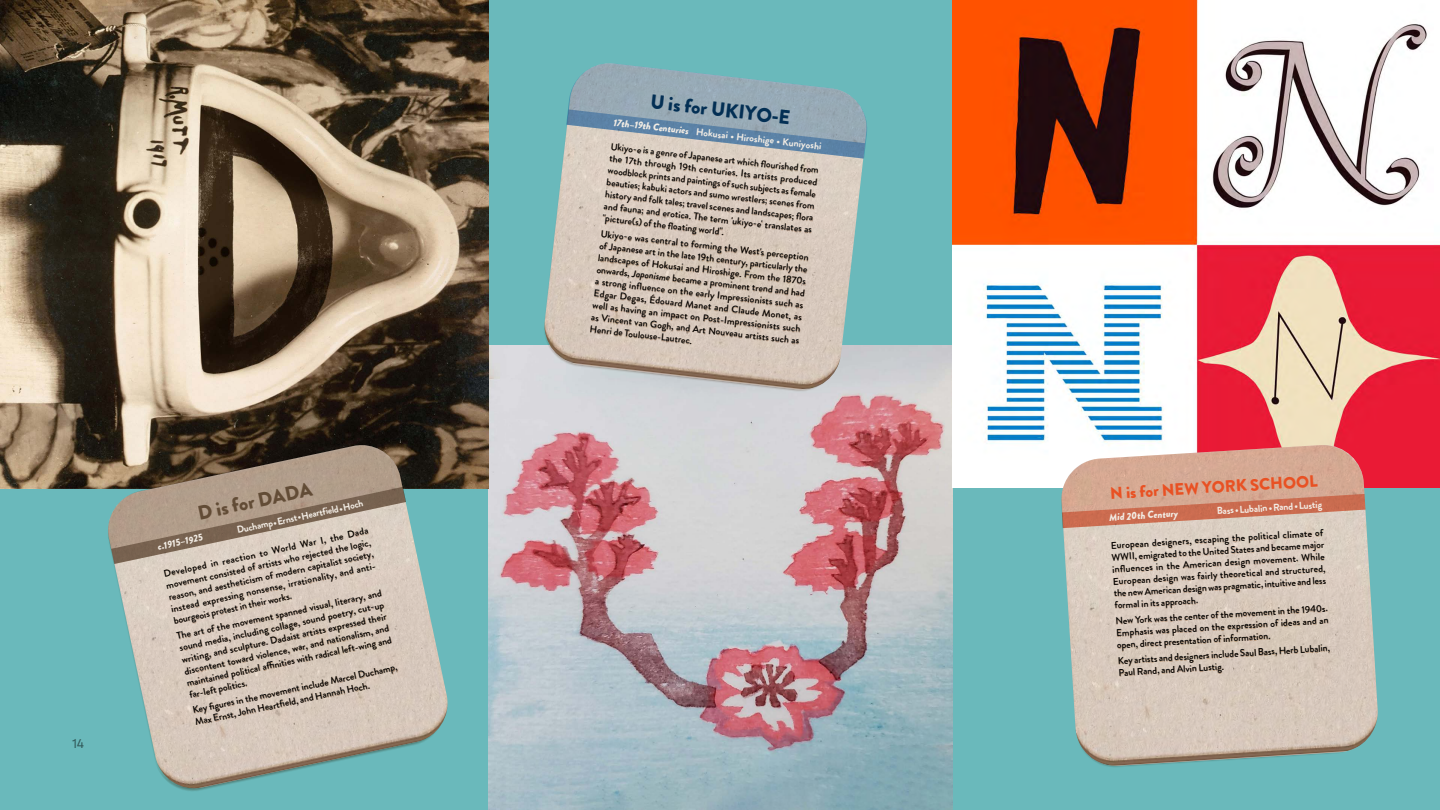
<style>
.page{position:relative;width:1440px;height:810px;background:#fff}
.page>*{position:absolute;margin:0;border:0;box-sizing:border-box;transform-origin:0 0}
.t1{font:900 19.88px "Brandon Grotesque";color:#032f54}
.t2{font:900 19.8px "Brandon Grotesque";color:#624c36}
.t3{font:900 16.58px "Brandon Grotesque";color:#e95123}
.t4{font:700 13.5px "Bellota Text";color:#315a5a}
.t5{font:700 10.05px "Brandon Grotesque";color:#f2ece4}
.t6{font:italic 900 10.05px "Brandon Grotesque";color:#f2ece4}
.t7{font:700 9.9px "Brandon Grotesque";color:#f2ece4}
.t8{font:italic 900 9.9px "Brandon Grotesque";color:#f2ece4}
.t9{font:500 9.75px/12px "Brandon Grotesque";color:#000}
.s1{font-weight:900;font-style:italic}
.s2{font-style:italic}
</style>
<div class="page">
<div style="left:952px;top:405px;width:488px;height:405px;background:#6ab9bb"></div>
<div style="left:0;top:406px;width:488px;height:404px;background:#6ab9bb"></div>
<div style="left:488px;top:0;width:489px;height:404px;background:#6ab9bb"></div>
<img style="left:488px;top:345px;width:465px;height:465px">
<img style="left:0;top:0;width:489px;height:489px">
<img style="left:114px;top:445px;width:337px;height:346px">
<svg style="left:104px;top:441px;width:302px;height:123px"></svg>
<img style="left:542px;top:135px;width:327px;height:257px">
<svg style="left:566px;top:63px;width:303px;height:96px"></svg>
<img style="left:953px;top:0;width:487px;height:487px">
<img style="left:1063px;top:445px;width:316px;height:322px">
<svg style="left:1060px;top:444px;width:305px;height:84px"></svg>
<svg style="left:266px;top:661px;width:9px;height:9px"></svg>
<h3 class="t4" style="left:72px;top:732px;width:14px">14</h3>
<h2 class="t2" style="left:195px;top:499px;width:118px;rotate:-12deg">D is for DADA</h2>
<p class="t8" style="left:156px;top:540px;width:47px;rotate:-12deg">c.1915–1925</p>
<p class="t7" style="left:236px;top:523px;width:130px;rotate:-12deg">Duchamp • Ernst • Heartfield • Hoch</p>
<p class="t9" style="left:162px;top:568px;width:211px;text-align:justify;rotate:-12deg">Developed in reaction to World War I, the Dada movement consisted of artists who rejected the logic, reason, and aestheticism of modern capitalist society, instead expressing nonsense, irrationality, and anti&shy;bourgeois protest in their works.</p>
<p class="t9" style="left:176px;top:630px;width:211px;text-align:justify;rotate:-12deg">The art of the movement spanned visual, literary, and sound media, including collage, sound poetry, cut-up writing, and sculpture. Dadaist artists expressed their discontent toward violence, war, and nationalism, and maintained political affi nities with radical left-wing and far-left politics.</p>
<p class="t9" style="left:191px;top:704px;width:211px;rotate:-12deg">Key fi gures in the movement include Marcel Duchamp,<br>Max Ernst, John Heartfi eld, and Hannah Hoch.</p>
<h1 class="t1" style="left:652px;top:87px;width:142px;rotate:7deg">U is for UKIYO-E</h1>
<p class="t7" style="left:615px;top:114px;width:211px;rotate:7deg"><span class="s1">17th–19th Centuries</span> Hokusai • Hiroshige • Kuniyoshi</p>
<p class="t9" style="left:611px;top:141px;width:211px;rotate:6deg">Ukiyo-e is a genre of Japanese art which fl ourished from</p>
<p class="t9" style="left:610px;top:151px;width:211px;rotate:7deg">the 17th through 19th centuries. Its artists produced woodblock prints and paintings of such subjects as female</p>
<p class="t9" style="left:607px;top:177px;width:211px;text-align:justify;rotate:6deg">beauties; kabuki actors and sumo wrestlers; scenes from history and folk tales; travel scenes and landscapes; fl ora and fauna; and erotica. The term 'ukiyo-e' translates as "picture(s) of the fl oating world".</p>
<p class="t9" style="left:602px;top:227px;width:211px;rotate:7deg">Ukiyo-e was central to forming the West's perception</p>
<p class="t9" style="left:600px;top:240px;width:211px;rotate:6deg">of Japanese art in the late 19th century, particularly the</p>
<p class="t9" style="left:599px;top:251px;width:211px;rotate:7deg">landscapes of Hokusai and Hiroshige. From the 1870s</p>
<p class="t9" style="left:597px;top:264px;width:211px;rotate:6deg">onwards, <span class="s2">Japonisme</span> became a prominent trend and had a strong infl uence on the early Impressionists such as</p>
<p class="t9" style="left:595px;top:286px;width:211px;rotate:7deg">Edgar Degas, Édouard Manet and Claude Monet, as well as having an impact on Post-Impressionists such</p>
<p class="t9" style="left:592px;top:312px;width:211px;line-height:11.6px;rotate:6deg">as Vincent van Gogh, and Art Nouveau artists such as<br>Henri de Toulouse-Lautrec.</p>
<h3 class="t3" style="left:1109px;top:482px;width:209px;rotate:-4deg">N is for NEW YORK SCHOOL</h3>
<p class="t6" style="left:1109px;top:510px;width:71px;rotate:-3deg">Mid 20th Century</p>
<p class="t5" style="left:1217px;top:503px;width:107px;rotate:-3deg">Bass • Lubalin • Rand • Lustig</p>
<p class="t9" style="left:1111px;top:538px;width:214px;rotate:-3deg">European designers, escaping the political climate of</p>
<p class="t9" style="left:1111px;top:552px;width:214px;rotate:-4deg">WWII, emigrated to the United States and became major</p>
<p class="t9" style="left:1112px;top:563px;width:214px;rotate:-3deg">infl uences in the American design movement. While<br>European design was fairly theoretical and structured,</p>
<p class="t9" style="left:1113px;top:588px;width:214px;rotate:-4deg">the new American design was pragmatic, intuitive and less</p>
<p class="t9" style="left:1114px;top:597px;width:214px;line-height:15.1px;rotate:-3deg">formal in its approach.<br>New York was the center of the movement in the 1940s.</p>
<p class="t9" style="left:1116px;top:628px;width:214px;rotate:-4deg">Emphasis was placed on the expression of ideas and an</p>
<p class="t9" style="left:1117px;top:637px;width:214px;line-height:15.5px;rotate:-3deg">open, direct presentation of information.<br>Key artists and designers include Saul Bass, Herb Lubalin,</p>
<p class="t9" style="left:1118px;top:666px;width:107px;rotate:-3deg">Paul Rand, and Alvin Lustig.</p>
</div>
